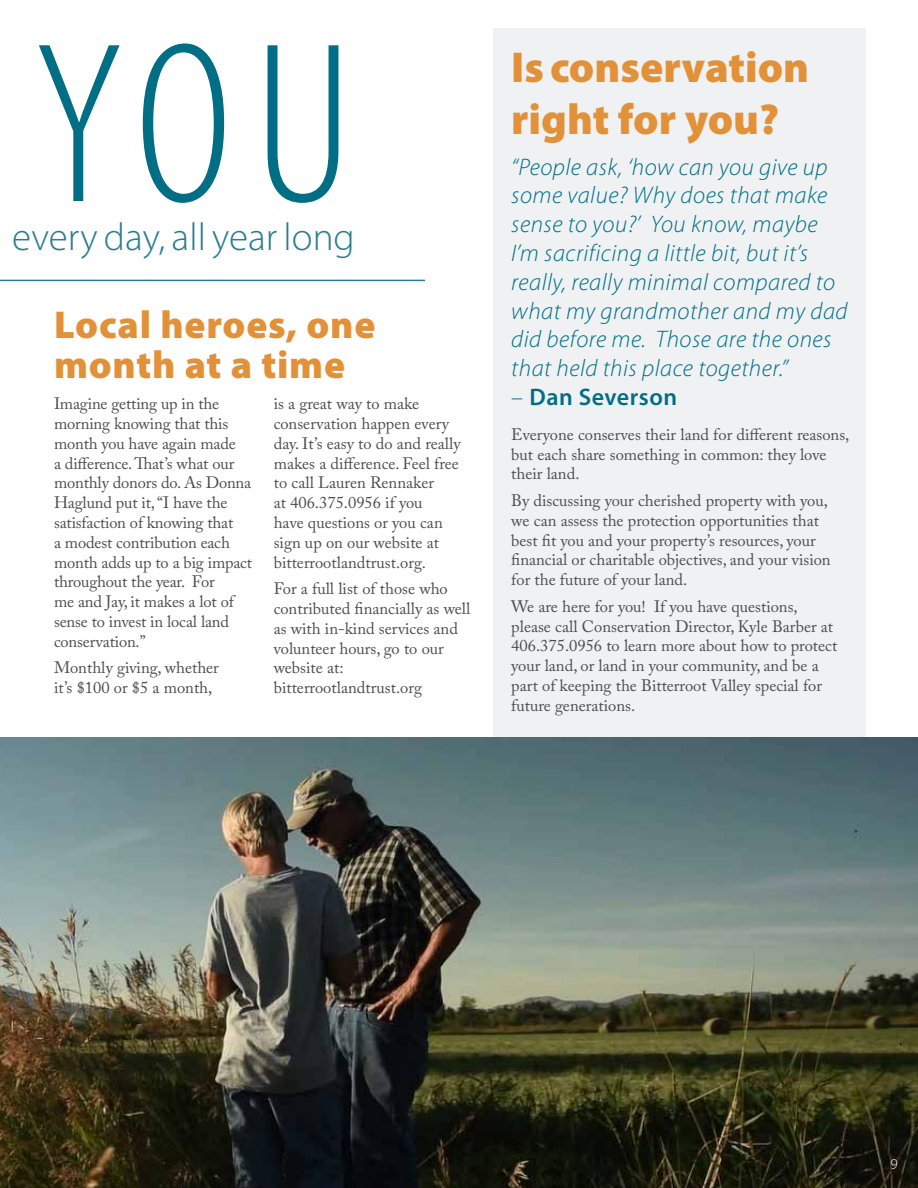
<style>
.page{position:relative;width:918px;height:1188px;background:#fff}
.page>*{position:absolute;margin:0;border:0;box-sizing:border-box;transform-origin:0 0}
.t1{font:300 condensed 231px "Myriad Pro";color:#006e85}
.t2{font:900 43.35px/52.1px "Myriad Pro";color:#e39139}
.t3{font:300 39.15px "Myriad Pro";color:#2a7c92}
.t4{font:900 39px/40px "Myriad Pro";letter-spacing:.02em;color:#e39139}
.t5{font:italic 300 24px/28.8px "Myriad Pro";letter-spacing:.02em;color:#006e85}
.t6{font:600 24px "Myriad Pro";letter-spacing:.02em;color:#006e85}
.t7{font:16.5px/19.8px "Adobe Caslon Pro";color:#4d4d4f}
.t8{font:300 15px "Myriad Pro";color:#fff}
.s1{font-weight:300}
</style>
<div class="page">
<div style="left:494px;top:28px;width:372px;height:779px;background:#eff1f3"></div>
<img style="left:0;top:737px;width:918px;height:451px">
<hr style="left:0;top:280px;width:425px;height:1px;background:#2a7c92">
<h1 class="t1" style="left:33px;top:-12px;width:321px">YOU</h1>
<h3 class="t3" style="left:12px;top:213px;width:344px">every day, all year long</h3>
<h3 class="t4" style="left:54px;top:304px;width:323px">Local heroes, one month at a time</h3>
<p class="t7" style="left:54px;top:394px;width:200px">Imagine getting up in the morning knowing that this month you have again made<br>a difference. That’s what our monthly donors do. As Donna<br>Haglund put it, “I have the satisfaction of knowing that<br>a modest contribution each month adds up to a big impact throughout the year. For<br>me and Jay, it makes a lot of sense to invest in local land conservation.”</p>
<p class="t7" style="left:54px;top:658px;width:166px">Monthly giving, whether it’s $100 or $5 a month,</p>
<p class="t7" style="left:274px;top:394px;width:189px">is a great way to make conservation happen every day. It’s easy to do and really makes a difference. Feel free to call Lauren Rennaker<br>at 406.375.0956 if you<br>have questions or you can sign up on our website at bitterrootlandtrust.org.</p>
<p class="t7" style="left:274px;top:579px;width:198px">For a full list of those who contributed financially as well as with in-kind services and volunteer hours, go to our website at: bitterrootlandtrust.org</p>
<h2 class="t2" style="left:511px;top:40px;width:299px">Is conservation right for you?</h2>
<p class="t5" style="left:511px;top:152px;width:338px">“People ask, ‘how can you give up some value? Why does that make sense to you?’ You know, maybe<br>I’m sacrificing a little bit, but it’s really, really minimal compared to what my grandmother and my dad did before me. Those are the ones that held this place together.”</p>
<h3 class="t6" style="left:511px;top:382px;width:167px"><span class="s1">–</span> Dan Severson</h3>
<p class="t7" style="left:511px;top:424px;width:340px">Everyone conserves their land for different reasons, but each share something in common: they love their land.</p>
<p class="t7" style="left:511px;top:490px;width:321px">By discussing your cherished property with you, we can assess the protection opportunities that best fit you and your property’s resources, your financial or charitable objectives, and your vision for the future of your land.</p>
<p class="t7" style="left:511px;top:596px;width:328px">We are here for you! If you have questions, please call Conservation Director, Kyle Barber at 406.375.0956 to learn more about how to protect your land, or land in your community, and be a part of keeping the Bitterroot Valley special for future generations.</p>
<p class="t8" style="left:890px;top:1155px;width:9px">9</p>
</div>
